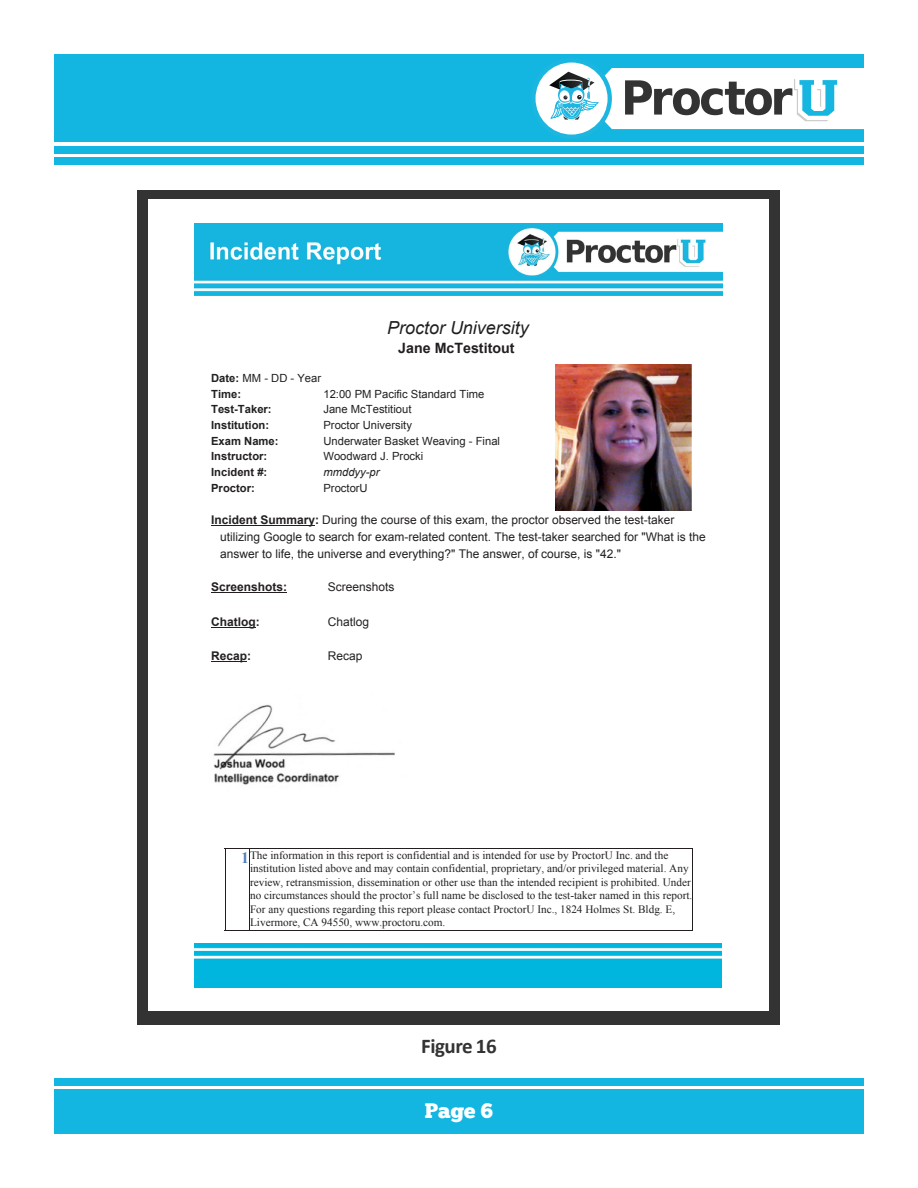
<style>
.page{position:relative;width:918px;height:1188px;background:#fff}
.page>*{position:absolute;margin:0;border:0;box-sizing:border-box;transform-origin:0 0}
.t1{font:700 21px "Calibri";letter-spacing:-.02em;color:#333}
.t2{font:21px "Chunk Five";color:#fff}
.t3{font:italic 18px "Arial";color:#231f20}
.t4{font:700 14.25px "Arial";color:#231f20}
.t5{font:12px/16.8px "Arial";color:#231f20}
.t6{font:700 12px "Arial";color:#231f20}
.t7{font:11.25px/13.5px "Times New Roman";color:#231f20}
.t8{font:11.25px "Arial";color:#231f20}
.t9{font:700 11.25px/15.8px "Arial";color:#231f20}
.t10{font:italic 11.25px "Arial";color:#231f20}
.s1{font-weight:400}
.s2{font-weight:700}
.s3{font-weight:700;font-size:15.75px;color:#4f81bd}
</style>
<div class="page">
<div style="left:54px;top:54px;width:810px;height:88px;background:#13b6e0"></div>
<div style="left:54px;top:146px;width:810px;height:7px;background:#13b6e0"></div>
<div style="left:54px;top:158px;width:810px;height:7px;background:#13b6e0"></div>
<svg style="left:531px;top:58px;width:81px;height:81px"></svg>
<div style="left:536px;top:63px;width:72px;height:72px;background:#fff;border-radius:50%"></div>
<svg style="left:549px;top:68px;width:315px;height:61px;background:#c8d6da"></svg>
<div style="left:54px;top:1090px;width:810px;height:44px;background:#13b6e0"></div>
<div style="left:54px;top:1078px;width:810px;height:8px;background:#13b6e0"></div>
<div style="left:138px;top:190px;width:642px;height:835px;background:#333"></div>
<div style="left:148px;top:200px;width:621px;height:811px;background:#fff"></div>
<img style="left:195px;top:224px;width:528px;height:72px">
<hr style="left:211px;top:525px;width:104px;height:1px;background:#231f20">
<hr style="left:211px;top:592px;width:76px;height:1px;background:#231f20">
<hr style="left:211px;top:627px;width:45px;height:1px;background:#231f20">
<hr style="left:211px;top:661px;width:36px;height:1px;background:#231f20">
<hr style="left:249px;top:848px;width:444px;height:1px;background:#231f20">
<hr style="left:249px;top:930px;width:444px;height:1px;background:#231f20">
<hr style="left:692px;top:848px;width:1px;height:83px;background:#231f20">
<svg style="left:226px;top:848px;width:23px;height:1px"></svg>
<svg style="left:226px;top:930px;width:23px;height:1px"></svg>
<hr style="left:225px;top:848px;width:1px;height:83px;background:#231f20">
<hr style="left:249px;top:848px;width:1px;height:83px;background:#231f20">
<img style="left:195px;top:943px;width:527px;height:45px">
<img style="left:556px;top:365px;width:136px;height:146px">
<img style="left:213px;top:705px;width:182px;height:80px">
<p class="t3" style="left:387px;top:315px;width:143px">Proctor University</p>
<p class="t4" style="left:398px;top:338px;width:118px">Jane McTestitout</p>
<p class="t9" style="left:211px;top:370px;width:112px">Date: <span class="s1">MM - DD - Year<br></span>Time:</p>
<p class="t8" style="left:323px;top:386px;width:163px">12:00 PM Pacific Standard Time</p>
<p class="t9" style="left:211px;top:402px;width:62px">Test-Taker:</p>
<p class="t8" style="left:323px;top:402px;width:90px">Jane McTestitiout</p>
<p class="t9" style="left:211px;top:417px;width:60px">Institution:</p>
<p class="t8" style="left:323px;top:417px;width:90px">Proctor University</p>
<p class="t9" style="left:211px;top:433px;width:69px">Exam Name:</p>
<p class="t8" style="left:323px;top:433px;width:178px">Underwater Basket Weaving - Final</p>
<p class="t9" style="left:211px;top:449px;width:58px">Instructor:</p>
<p class="t8" style="left:323px;top:449px;width:101px">Woodward J. Procki</p>
<p class="t9" style="left:211px;top:465px;width:58px">Incident #:</p>
<p class="t10" style="left:323px;top:465px;width:58px">mmddyy-pr</p>
<p class="t9" style="left:211px;top:480px;width:45px">Proctor:</p>
<p class="t8" style="left:323px;top:480px;width:46px">ProctorU</p>
<p class="t5" style="left:220px;top:511px;width:487px;text-indent:-9px"><span class="s2">Incident Summary:</span> During the course of this exam, the proctor observed the test-taker utilizing Google to search for exam-related content. The test-taker searched for "What is the answer to life, the universe and everything?" The answer, of course, is "42."</p>
<p class="t6" style="left:211px;top:579px;width:77px">Screenshots:</p>
<p class="t5" style="left:328px;top:579px;width:68px">Screenshots</p>
<p class="t6" style="left:211px;top:613px;width:50px">Chatlog:</p>
<p class="t5" style="left:328px;top:613px;width:43px">Chatlog</p>
<p class="t6" style="left:211px;top:648px;width:41px">Recap:</p>
<p class="t5" style="left:328px;top:648px;width:36px">Recap</p>
<p class="t7" style="left:250px;top:848px;width:444px;text-indent:-9px"><span class="s3">1</span>The information in this report is confidential and is intended for use by ProctorU Inc. and the institution listed above and may contain confidential, proprietary, and/or privileged material. Any review, retransmission, dissemination or other use than the intended recipient is prohibited. Under no circumstances should the proctor’s full name be disclosed to the test-taker named in this report.<br>For any questions regarding this report please contact ProctorU Inc., 1824 Holmes St. Bldg. E, Livermore, CA 94550, www.proctoru.com.</p>
<p class="t1" style="left:421px;top:1032px;width:77px">Figure 16</p>
<p class="t2" style="left:425px;top:1098px;width:70px">Page 6</p>
</div>
